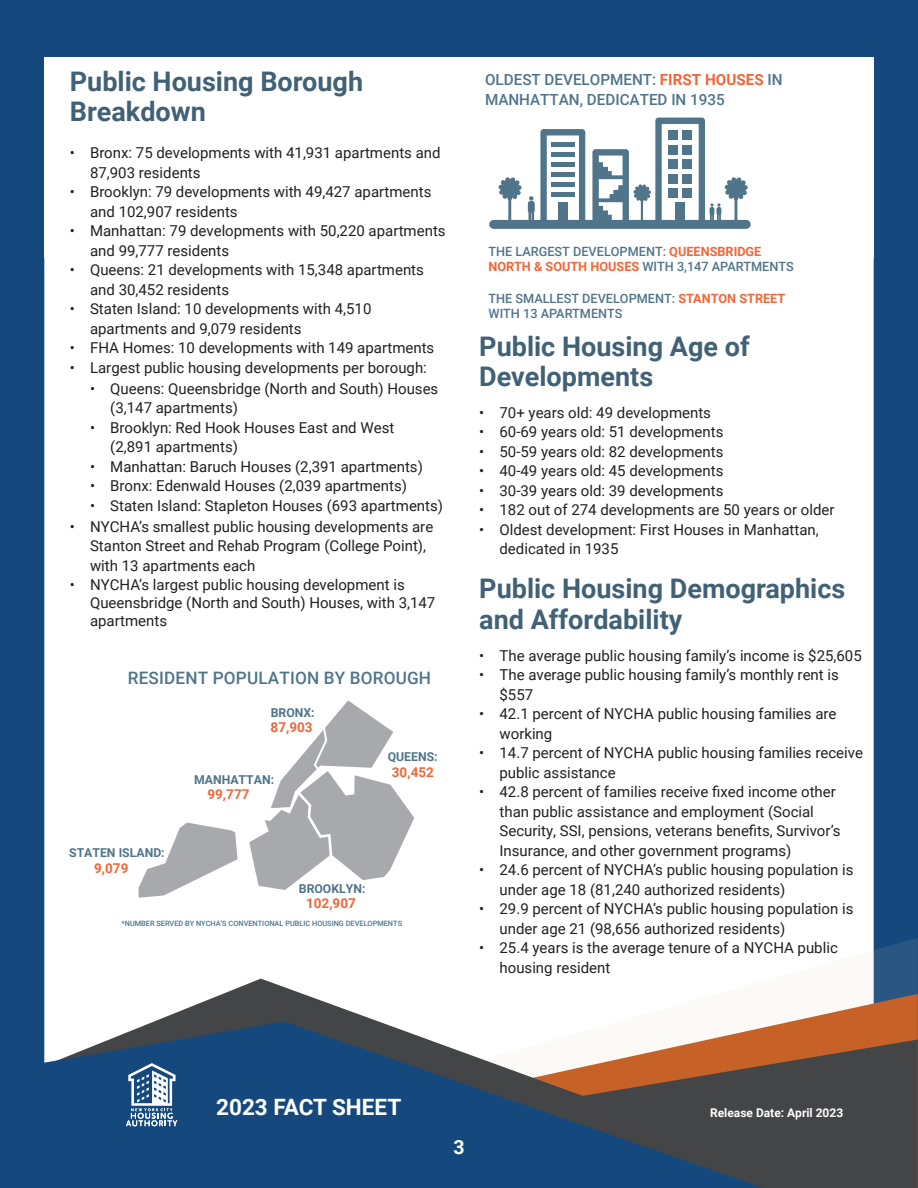
<style>
.page{position:relative;width:918px;height:1188px;background:#15497e}
.page>*{position:absolute;margin:0;border:0;box-sizing:border-box;transform-origin:0 0}
.t1{font:700 27px/30px "Roboto";color:#416176}
.t2{font:700 22.5px "Roboto";color:#fff}
.t3{font:700 19.5px "Roboto";color:#fff}
.t4{font:500 17.1px "Roboto";letter-spacing:.01em;color:#50748a}
.t5{font:500 15.3px/20.4px "Roboto";color:#50748a}
.t6{font:15px/19.5px "Roboto";color:#231f20}
.t7{font:700 13.5px "Roboto";color:#f26638}
.t8{font:500 12.75px/15.3px "Roboto";color:#50748a}
.t9{font:700 12.3px "Roboto";color:#50748a}
.t10{font:700 12px "Roboto";color:#fff}
.t11{font:500 7.35px "Roboto";color:#49748a}
.s1{font-weight:700;color:#f26638}
</style>
<div class="page">
<div style="left:44px;top:258px;width:830px;height:680px;background:#fff"></div>
<svg style="left:44px;top:938px;width:874px;height:56px;background:#e6ebf0"></svg>
<svg style="left:835px;top:994px;width:83px;height:46px;background:#c47649"></svg>
<svg style="left:664px;top:979px;width:171px;height:61px;background:#f3e1d5"></svg>
<svg style="left:764px;top:1040px;width:154px;height:148px;background:#4f4744"></svg>
<svg style="left:44px;top:1021px;width:720px;height:167px"></svg>
<svg style="left:44px;top:955px;width:620px;height:101px;background:#cbcfd4"></svg>
<div style="left:44px;top:58px;width:830px;height:200px;background:#fff"></div>
<svg style="left:126px;top:1064px;width:51px;height:62px"></svg>
<svg style="left:138px;top:823px;width:100px;height:75px;background:#d0d0d3"></svg>
<svg style="left:249px;top:700px;width:165px;height:190px;background:#d1d1d3"></svg>
<svg style="left:529px;top:196px;width:4px;height:5px"></svg>
<div style="left:528px;top:201px;width:7px;height:12px;background:#50748a;border-radius:3px"></div>
<svg style="left:529px;top:213px;width:5px;height:7px"></svg>
<svg style="left:498px;top:177px;width:24px;height:23px"></svg>
<hr style="left:508px;top:197px;width:3px;height:28px;background:#50748a">
<div style="left:494px;top:220px;width:252px;height:9px;background:#50748a"></div>
<svg style="left:540px;top:129px;width:45px;height:91px"></svg>
<svg style="left:592px;top:118px;width:156px;height:110px"></svg>
<hr style="left:596px;top:175px;width:30px;height:4px;background:#50748a">
<div style="left:668px;top:130px;width:10px;height:10px;background:#50748a"></div>
<div style="left:683px;top:130px;width:9px;height:10px;background:#50748a"></div>
<div style="left:668px;top:145px;width:10px;height:10px;background:#50748a"></div>
<div style="left:683px;top:145px;width:9px;height:10px;background:#50748a"></div>
<div style="left:668px;top:159px;width:10px;height:10px;background:#50748a"></div>
<div style="left:683px;top:159px;width:9px;height:10px;background:#50748a"></div>
<div style="left:668px;top:174px;width:10px;height:10px;background:#50748a"></div>
<div style="left:683px;top:174px;width:9px;height:10px;background:#50748a"></div>
<div style="left:668px;top:188px;width:10px;height:10px;background:#50748a"></div>
<div style="left:683px;top:188px;width:9px;height:10px;background:#50748a"></div>
<div style="left:675px;top:203px;width:10px;height:20px;background:#50748a"></div>
<hr style="left:551px;top:143px;width:23px;height:4px;background:#50748a">
<hr style="left:551px;top:153px;width:23px;height:4px;background:#50748a">
<hr style="left:551px;top:163px;width:23px;height:4px;background:#50748a">
<hr style="left:551px;top:173px;width:23px;height:4px;background:#50748a">
<hr style="left:551px;top:183px;width:23px;height:4px;background:#50748a">
<hr style="left:551px;top:193px;width:23px;height:4px;background:#50748a">
<p class="t1" style="left:70px;top:65px;width:295px">Public Housing Borough<br>Breakdown</p>
<p class="t6" style="left:90px;top:143px;width:352px;text-indent:-20px">• Bronx: 75 developments with 41,931 apartments and<br>87,903 residents</p>
<p class="t6" style="left:70px;top:182px;width:363px">• Brooklyn: 79 developments with 49,427 apartments</p>
<p class="t6" style="left:90px;top:201px;width:149px">and 102,907 residents</p>
<p class="t6" style="left:70px;top:221px;width:377px">• Manhattan: 79 developments with 50,220 apartments</p>
<p class="t6" style="left:90px;top:240px;width:141px">and 99,777 residents</p>
<p class="t6" style="left:70px;top:260px;width:356px">• Queens: 21 developments with 15,348 apartments</p>
<p class="t6" style="left:90px;top:279px;width:141px">and 30,452 residents</p>
<p class="t6" style="left:70px;top:299px;width:303px">• Staten Island: 10 developments with 4,510</p>
<p class="t6" style="left:90px;top:318px;width:213px">apartments and 9,079 residents</p>
<p class="t6" style="left:70px;top:338px;width:366px">• FHA Homes: 10 developments with 149 apartments</p>
<p class="t6" style="left:70px;top:357px;width:359px">• Largest public housing developments per borough:</p>
<p class="t6" style="left:90px;top:378px;width:350px">• Queens: Queensbridge (North and South) Houses</p>
<p class="t6" style="left:110px;top:398px;width:129px">(3,147 apartments)</p>
<p class="t6" style="left:90px;top:417px;width:306px">• Brooklyn: Red Hook Houses East and West</p>
<p class="t6" style="left:110px;top:437px;width:129px">(2,891 apartments)</p>
<p class="t6" style="left:90px;top:456px;width:334px">• Manhattan: Baruch Houses (2,391 apartments)</p>
<p class="t6" style="left:90px;top:476px;width:319px">• Bronx: Edenwald Houses (2,039 apartments)</p>
<p class="t6" style="left:90px;top:495px;width:355px">• Staten Island: Stapleton Houses (693 apartments)</p>
<p class="t6" style="left:70px;top:516px;width:365px">• NYCHA’s smallest public housing developments are</p>
<p class="t6" style="left:90px;top:536px;width:338px">Stanton Street and Rehab Program (College Point),</p>
<p class="t6" style="left:90px;top:555px;width:167px">with 13 apartments each</p>
<p class="t6" style="left:70px;top:575px;width:336px">• NYCHA’s largest public housing development is</p>
<p class="t6" style="left:90px;top:594px;width:347px;line-height:18px">Queensbridge (North and South) Houses, with 3,147 apartments</p>
<p class="t4" style="left:128px;top:666px;width:305px">RESIDENT POPULATION BY BOROUGH</p>
<p class="t9" style="left:69px;top:844px;width:97px">STATEN ISLAND:</p>
<p class="t7" style="left:94px;top:858px;width:36px">9,079</p>
<p class="t9" style="left:271px;top:704px;width:45px">BRONX:</p>
<p class="t7" style="left:271px;top:718px;width:44px">87,903</p>
<p class="t9" style="left:194px;top:771px;width:82px">MANHATTAN:</p>
<p class="t7" style="left:207px;top:785px;width:44px">99,777</p>
<p class="t9" style="left:388px;top:748px;width:51px">QUEENS:</p>
<p class="t7" style="left:392px;top:762px;width:44px">30,452</p>
<p class="t9" style="left:299px;top:880px;width:68px">BROOKLYN:</p>
<p class="t7" style="left:306px;top:893px;width:51px">102,907</p>
<p class="t11" style="left:122px;top:919px;width:282px">*NUMBER SERVED BY NYCHA’S CONVENTIONAL PUBLIC HOUSING DEVELOPMENTS</p>
<p class="t5" style="left:485px;top:69px;width:299px">OLDEST DEVELOPMENT: <span class="s1">FIRST HOUSES</span> IN<br>MANHATTAN, DEDICATED IN 1935</p>
<p class="t8" style="left:489px;top:243px;width:307px">THE LARGEST DEVELOPMENT: <span class="s1">QUEENSBRIDGE<br>NORTH &amp; SOUTH HOUSES</span> WITH 3,147 APARTMENTS</p>
<p class="t8" style="left:489px;top:290px;width:298px">THE SMALLEST DEVELOPMENT: <span class="s1">STANTON STREET<br></span>WITH 13 APARTMENTS</p>
<p class="t1" style="left:479px;top:331px;width:272px">Public Housing Age of<br>Developments</p>
<p class="t6" style="left:479px;top:402px;width:233px">• 70+ years old: 49 developments</p>
<p class="t6" style="left:479px;top:422px;width:246px">• 60-69 years old: 51 developments</p>
<p class="t6" style="left:479px;top:441px;width:246px">• 50-59 years old: 82 developments</p>
<p class="t6" style="left:479px;top:461px;width:246px">• 40-49 years old: 45 developments</p>
<p class="t6" style="left:479px;top:480px;width:246px">• 30-39 years old: 39 developments</p>
<p class="t6" style="left:479px;top:500px;width:357px">• 182 out of 274 developments are 50 years or older</p>
<p class="t6" style="left:500px;top:519px;width:321px;text-indent:-20px">• Oldest development: First Houses in Manhattan, dedicated in 1935</p>
<p class="t1" style="left:479px;top:572px;width:368px;line-height:31.5px">Public Housing Demographics and Affordability</p>
<p class="t6" style="left:479px;top:645px;width:384px">• The average public housing family’s income is $25,605</p>
<p class="t6" style="left:479px;top:665px;width:361px">• The average public housing family’s monthly rent is</p>
<p class="t6" style="left:500px;top:684px;width:35px">$557</p>
<p class="t6" style="left:479px;top:704px;width:359px">• 42.1 percent of NYCHA public housing families are</p>
<p class="t6" style="left:500px;top:723px;width:54px">working</p>
<p class="t6" style="left:500px;top:743px;width:365px;text-indent:-20px">• 14.7 percent of NYCHA public housing families receive public assistance</p>
<p class="t6" style="left:479px;top:782px;width:358px">• 42.8 percent of families receive fixed income other</p>
<p class="t6" style="left:500px;top:801px;width:316px">than public assistance and employment (Social</p>
<p class="t6" style="left:500px;top:821px;width:343px">Security, SSI, pensions, veterans benefits, Survivor’s</p>
<p class="t6" style="left:500px;top:840px;width:293px">Insurance, and other government programs)</p>
<p class="t6" style="left:479px;top:860px;width:376px">• 24.6 percent of NYCHA’s public housing population is</p>
<p class="t6" style="left:500px;top:879px;width:287px">under age 18 (81,240 authorized residents)</p>
<p class="t6" style="left:500px;top:899px;width:355px;text-indent:-20px">• 29.9 percent of NYCHA’s public housing population is under age 21 (98,656 authorized residents)</p>
<p class="t6" style="left:479px;top:938px;width:360px">• 25.4 years is the average tenure of a NYCHA public</p>
<p class="t6" style="left:500px;top:957px;width:112px">housing resident</p>
<p class="t2" style="left:216px;top:1091px;width:187px">2023 FACT SHEET</p>
<p class="t3" style="left:453px;top:1134px;width:13px">3</p>
<p class="t10" style="left:710px;top:1104px;width:135px">Release Date: April 2023</p>
</div>
